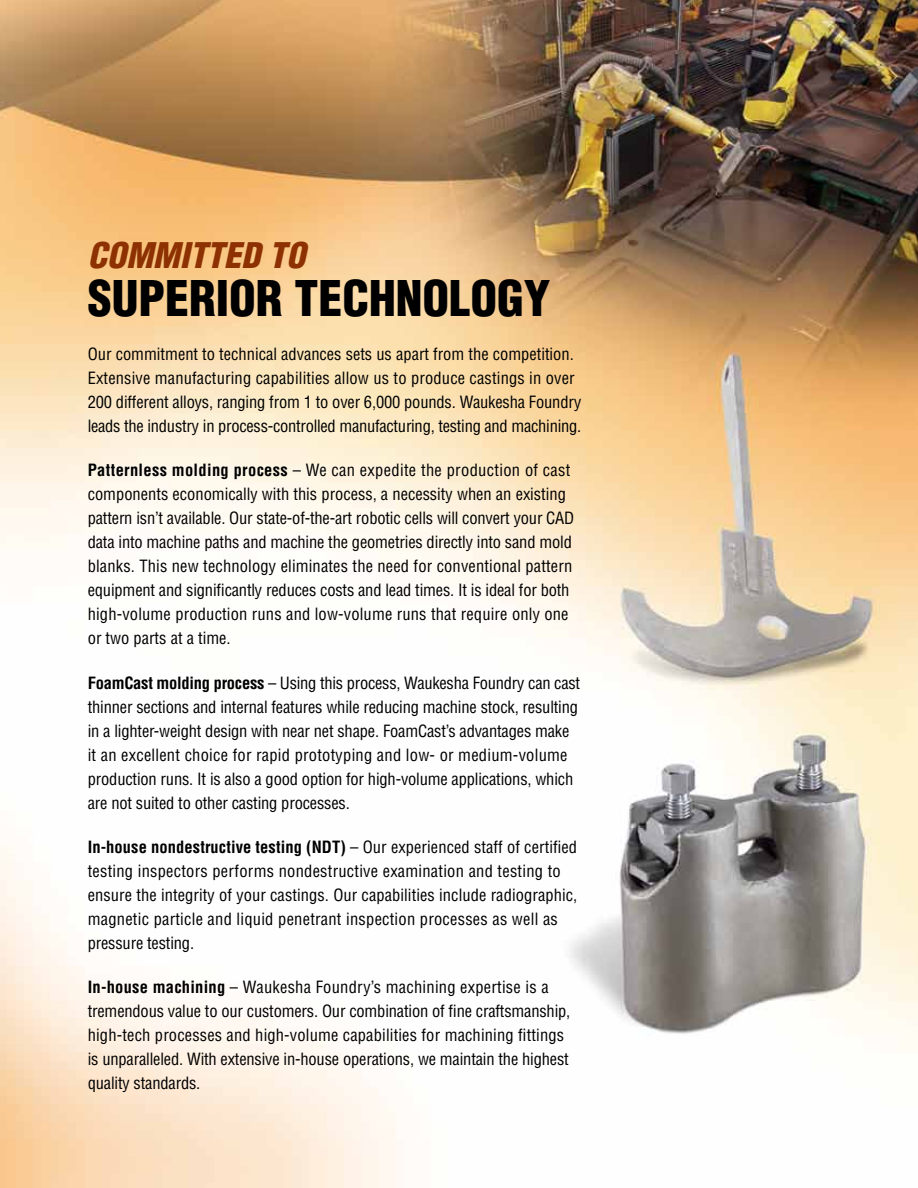
<style>
.page{position:relative;width:918px;height:1188px;background:#fff}
.page>*{position:absolute;margin:0;border:0;box-sizing:border-box;transform-origin:0 0}
.t1{font:900 condensed 48px "Helvetica LT Std";color:#000}
.t2{font:italic 900 condensed 34.5px "Helvetica LT Std";color:#8d3103}
.t3{font:condensed 16.5px/24px "Helvetica LT Std";letter-spacing:-.01em;color:#000}
.t4{font:condensed 16.5px/24px "Helvetica LT Std";letter-spacing:.015em;color:#000}
.s1{font-weight:700}
</style>
<div class="page">
<img style="left:0;top:0;width:918px;height:1188px">
<h2 class="t2" style="left:88px;top:233px;width:221px">COMMITTED TO</h2>
<h1 class="t1" style="left:88px;top:268px;width:464px">SUPERIOR TECHNOLOGY</h1>
<p class="t3" style="left:88px;top:342px;width:495px">Our commitment to technical advances sets us apart from the competition.<br>Extensive manufacturing capabilities allow us to produce castings in over 200 different alloys, ranging from 1 to over 6,000 pounds. Waukesha Foundry leads the industry in process-controlled manufacturing, testing and machining.</p>
<p class="t3" style="left:88px;top:458px;width:488px"><span class="s1">Patternless molding process</span> – We can expedite the production of cast components economically with this process, a necessity when an existing pattern isn’t available. Our state-of-the-art robotic cells will convert your CAD data into machine paths and machine the geometries directly into sand mold blanks. This new technology eliminates the need for conventional pattern equipment and significantly reduces costs and lead times. It is ideal for both high-volume production runs and low-volume runs that require only one or two parts at a time.</p>
<p class="t3" style="left:88px;top:670px;width:494px"><span class="s1">FoamCast molding process</span> – Using this process, Waukesha Foundry can cast thinner sections and internal features while reducing machine stock, resulting in a lighter-weight design with near net shape. FoamCast’s advantages make it an excellent choice for rapid prototyping and low- or medium-volume production runs. It is also a good option for high-volume applications, which are not suited to other casting processes.</p>
<p class="t4" style="left:88px;top:835px;width:491px"><span class="s1">In-house nondestructive testing (NDT)</span> – Our experienced staff of certified testing inspectors performs nondestructive examination and testing to ensure the integrity of your castings. Our capabilities include radiographic, magnetic particle and liquid penetrant inspection processes as well as pressure testing.</p>
<p class="t3" style="left:88px;top:975px;width:484px"><span class="s1">In-house machining</span> – Waukesha Foundry’s machining expertise is a tremendous value to our customers. Our combination of fine craftsmanship, high-tech processes and high-volume capabilities for machining fittings is unparalleled. With extensive in-house operations, we maintain the highest quality standards.</p>
</div>
